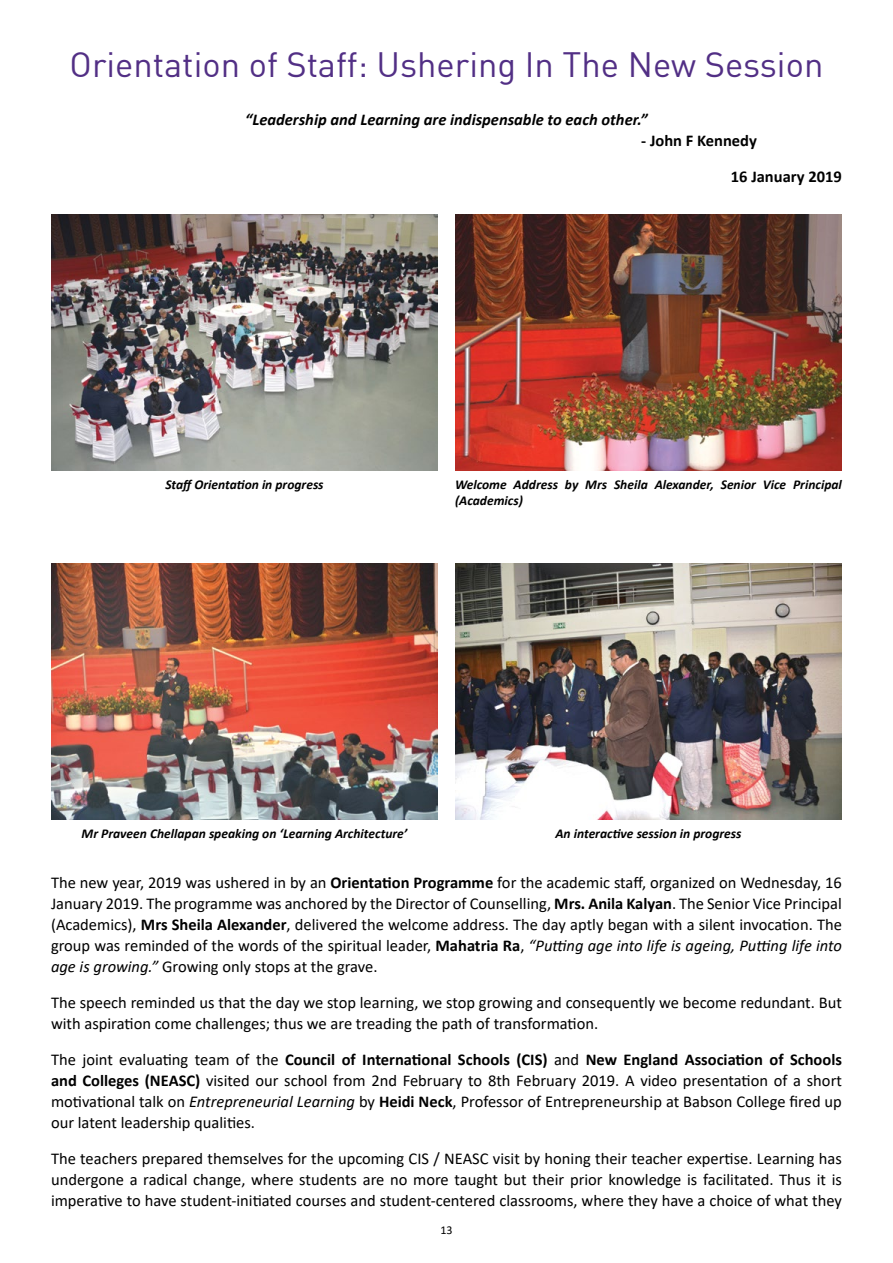
<style>
.page{position:relative;width:893px;height:1263px;background:#fff}
.page>*{position:absolute;margin:0;border:0;box-sizing:border-box;transform-origin:0 0}
.Main_Head{font:34.5px "DIN";color:#522f85}
.Body_Text{font:16.5px/21px "Calibri";color:#000;text-align:justify}
.Body_Text-2{font:italic 700 16.5px "Calibri";color:#000}
.Body_Text-3{font:700 16.5px "Calibri";color:#000}
.Photo_Head{font:italic 700 13.5px/16.2px "Calibri";color:#000}
.Body_Text-4{font:12px "Calibri";color:#000}
.s1{font-weight:700}
.s2{font-style:italic}
</style>
<div class="page">
<img style="left:51px;top:214px;width:387px;height:256px">
<img style="left:455px;top:214px;width:387px;height:256px">
<img style="left:51px;top:564px;width:387px;height:256px">
<img style="left:455px;top:564px;width:387px;height:256px">
<p class="Main_Head" style="left:70px;top:43px;width:755px">Orientation of Staff: Ushering In The New Session</p>
<p class="Body_Text-2" style="left:245px;top:108px;width:404px">“Leadership and Learning are indispensable to each other.”</p>
<p class="Body_Text-3" style="left:641px;top:129px;width:117px">- John F Kennedy</p>
<p class="Body_Text-3" style="left:731px;top:165px;width:113px">16 January 2019</p>
<p class="Photo_Head" style="left:165px;top:476px;width:160px">Staff Orientation in progress</p>
<p class="Photo_Head" style="left:455px;top:476px;width:388px">Welcome Address by Mrs Sheila Alexander, Senior Vice Principal (Academics)</p>
<p class="Photo_Head" style="left:82px;top:825px;width:327px">Mr Praveen Chellapan speaking on ‘Learning Architecture’</p>
<p class="Photo_Head" style="left:555px;top:825px;width:188px">An interactive session in progress</p>
<p class="Body_Text" style="left:51px;top:872px;width:792px">The new year, 2019 was ushered in by an <span class="s1">Orientation Programme</span> for the academic staff, organized on Wednesday, 16<br>January 2019. The programme was anchored by the Director of Counselling, <span class="s1">Mrs. Anila Kalyan</span>. The Senior Vice Principal (Academics), <span class="s1">Mrs Sheila Alexander</span>, delivered the welcome address. The day aptly began with a silent invocation. The group was reminded of the words of the spiritual leader, <span class="s1">Mahatria Ra</span>, <span class="s2">“Putting age into life is ageing, Putting life into age is growing.”</span> Growing only stops at the grave.</p>
<p class="Body_Text" style="left:51px;top:992px;width:792px">The speech reminded us that the day we stop learning, we stop growing and consequently we become redundant. But with aspiration come challenges; thus we are treading the path of transformation.</p>
<p class="Body_Text" style="left:51px;top:1049px;width:792px">The joint evaluating team of the <span class="s1">Council of International Schools (CIS)</span> and <span class="s1">New England Association of Schools and Colleges (NEASC)</span> visited our school from 2nd February to 8th February 2019. A video presentation of a short motivational talk on <span class="s2">Entrepreneurial Learning</span> by <span class="s1">Heidi Neck</span>, Professor of Entrepreneurship at Babson College fired up our latent leadership qualities.</p>
<p class="Body_Text" style="left:51px;top:1148px;width:792px">The teachers prepared themselves for the upcoming CIS / NEASC visit by honing their teacher expertise. Learning has undergone a radical change, where students are no more taught but their prior knowledge is facilitated. Thus it is imperative to have student-initiated courses and student-centered classrooms, where they have a choice of what they</p>
<p class="Body_Text-4" style="left:440px;top:1221px;width:14px">13</p>
</div>
